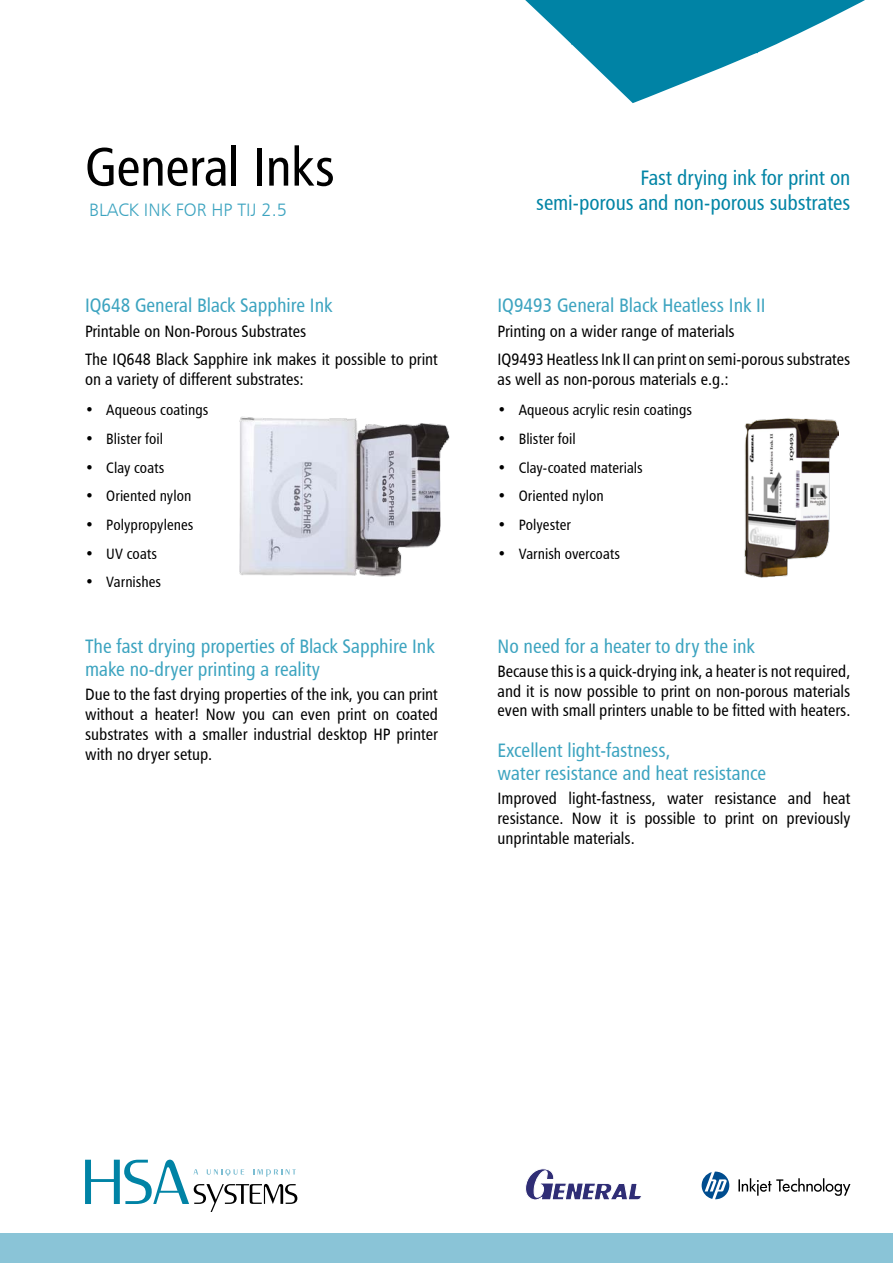
<style>
.page{position:relative;width:893px;height:1263px;background:#fff}
.page>*{position:absolute;margin:0;border:0;box-sizing:border-box;transform-origin:0 0}
.t1{font:54px "Humanist 777 BT Roman Condensed B";letter-spacing:-.015em;color:#000}
.t2{font:21px/25.2px "Humanist 777 BT Roman Condensed B";letter-spacing:-.005em;color:#0084a5;text-align:right}
.t3{font:19.5px/23.4px "Humanist 777 BT Roman Condensed B";color:#3da4c0}
.t4{font:18px "Humanist 777 BT Light B";color:#3da4c0}
.t5{font:16.5px/19.8px "Humanist 777 BT Roman Condensed B";color:#000;text-align:justify}
.t6{font:15px "Humanist 777 BT Roman Condensed B";letter-spacing:.005em;color:#000}
</style>
<div class="page">
<svg style="left:525px;top:0;width:340px;height:103px"></svg>
<div style="left:0;top:1233px;width:893px;height:30px;background:#8ac4d7"></div>
<svg style="left:85px;top:1159px;width:212px;height:53px"></svg>
<svg style="left:738px;top:1178px;width:112px;height:18px"></svg>
<svg style="left:702px;top:1171px;width:27px;height:28px"></svg>
<svg style="left:525px;top:1169px;width:117px;height:31px"></svg>
<img style="left:744px;top:418px;width:95px;height:160px">
<img style="left:239px;top:416px;width:211px;height:161px">
<h1 class="t1" style="left:85px;top:133px;width:251px">General Inks</h1>
<p class="t4" style="left:89px;top:198px;width:199px">BLACK INK FOR HP TIJ 2.5</p>
<p class="t3" style="left:85px;top:294px;width:249px">IQ648 General Black Sapphire Ink</p>
<p class="t5" style="left:85px;top:316px;width:354px;line-height:28.3px">Printable on Non-Porous Substrates<br>The IQ648 Black Sapphire ink makes it possible to print</p>
<p class="t5" style="left:85px;top:369px;width:220px">on a variety of different substrates:</p>
<p class="t6" style="left:85px;top:401px;width:125px">• Aqueous coatings</p>
<p class="t6" style="left:85px;top:429px;width:80px">• Blister foil</p>
<p class="t6" style="left:85px;top:458px;width:81px">• Clay coats</p>
<p class="t6" style="left:85px;top:487px;width:108px">• Oriented nylon</p>
<p class="t6" style="left:85px;top:515px;width:110px">• Polypropylenes</p>
<p class="t6" style="left:85px;top:544px;width:74px">• UV coats</p>
<p class="t6" style="left:85px;top:573px;width:78px">• Varnishes</p>
<p class="t3" style="left:85px;top:634px;width:351px">The fast drying properties of Black Sapphire Ink make no-dryer printing a reality</p>
<p class="t5" style="left:85px;top:684px;width:354px">Due to the fast drying properties of the ink, you can print without a heater! Now you can even print on coated substrates with a smaller industrial desktop HP printer with no dryer setup.</p>
<p class="t2" style="left:536px;top:165px;width:316px">Fast drying ink for print on<br>semi-porous and non-porous substrates</p>
<p class="t3" style="left:497px;top:294px;width:270px">IQ9493 General Black Heatless Ink II</p>
<p class="t5" style="left:497px;top:316px;width:354px;line-height:28.3px">Printing on a wider range of materials<br>IQ9493 Heatless Ink II can print on semi-porous substrates</p>
<p class="t5" style="left:497px;top:369px;width:233px">as well as non-porous materials e.g.:</p>
<p class="t6" style="left:497px;top:401px;width:196px">• Aqueous acrylic resin coatings</p>
<p class="t6" style="left:497px;top:429px;width:80px">• Blister foil</p>
<p class="t6" style="left:497px;top:458px;width:147px">• Clay-coated materials</p>
<p class="t6" style="left:497px;top:487px;width:108px">• Oriented nylon</p>
<p class="t6" style="left:497px;top:515px;width:75px">• Polyester</p>
<p class="t6" style="left:497px;top:544px;width:124px">• Varnish overcoats</p>
<p class="t3" style="left:497px;top:634px;width:259px">No need for a heater to dry the ink</p>
<p class="t5" style="left:497px;top:661px;width:354px">Because this is a quick-drying ink, a heater is not required, and it is now possible to print on non-porous materials even with small printers unable to be fitted with heaters.</p>
<p class="t3" style="left:497px;top:738px;width:270px">Excellent light-fastness,<br>water resistance and heat resistance</p>
<p class="t5" style="left:497px;top:788px;width:354px">Improved light-fastness, water resistance and heat resistance. Now it is possible to print on previously unprintable materials.</p>
</div>
